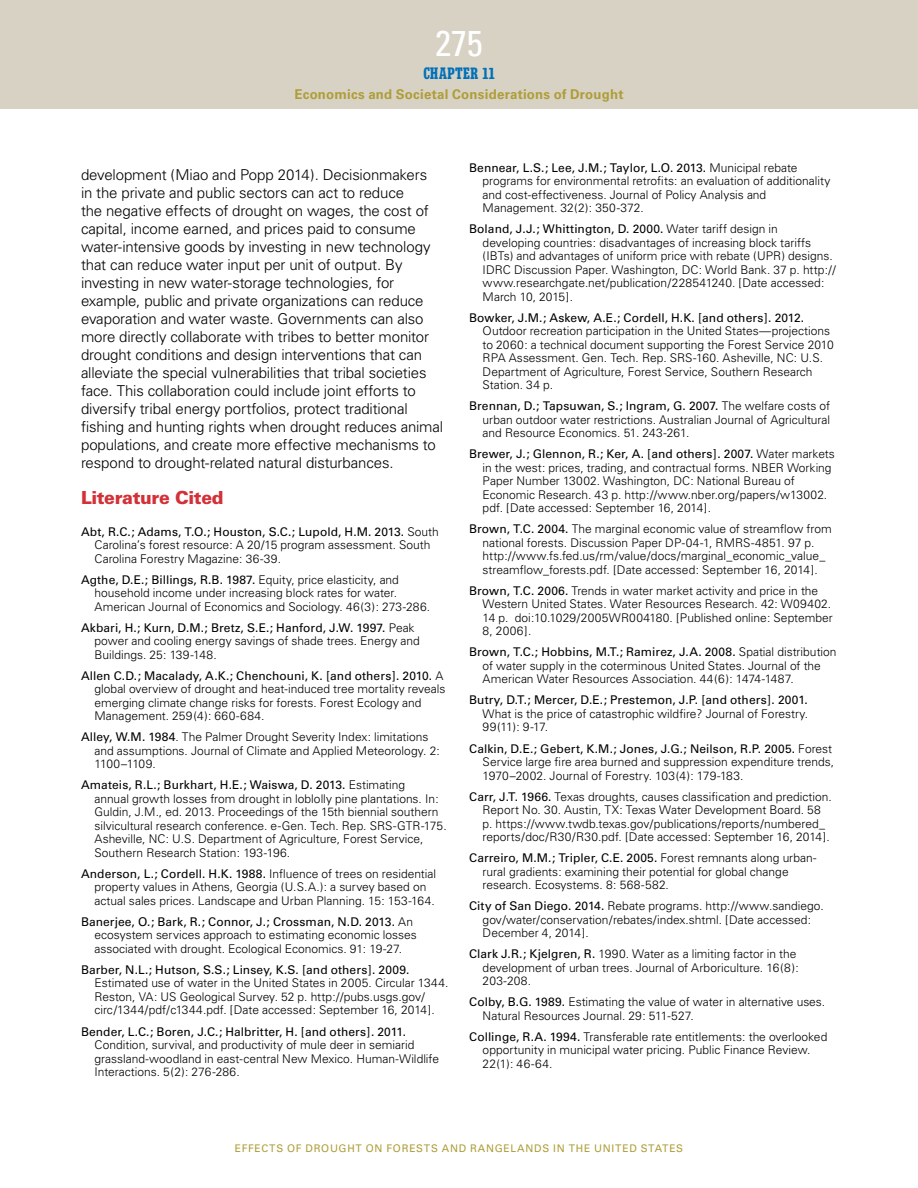
<style>
.page{position:relative;width:918px;height:1188px;background:#fff}
.page>*{position:absolute;margin:0;border:0;box-sizing:border-box;transform-origin:0 0}
.t1{font:condensed 36px "Univers";color:#fff}
.head_1{font:900 18px "Univers";letter-spacing:-.02em;color:#d23138}
.t2{font:16.5px "Cutright WF";color:#0070b9}
.text{font:300 15px/18px "Univers";letter-spacing:-.01em;color:#000}
.t3{font:700 13.5px "Univers";letter-spacing:.015em;color:#ae9d38}
.litcites{font:300 12px/13.5px "Univers";color:#000}
.t4{font:10.5px "Univers";letter-spacing:.075em;color:#ae9d38}
.s1{font-weight:400}
</style>
<div class="page">
<div style="left:0;top:0;width:918px;height:109px;background:#d8d2c5"></div>
<h1 class="t1" style="left:435px;top:20px;width:49px">275</h1>
<h3 class="t2" style="left:423px;top:65px;width:73px">CHAPTER 11</h3>
<p class="t3" style="left:295px;top:86px;width:330px">Economics and Societal Considerations of Drought</p>
<p class="text" style="left:81px;top:166px;width:364px">development (Miao and Popp 2014). Decisionmakers<br>in the private and public sectors can act to reduce<br>the negative effects of drought on wages, the cost of capital, income earned, and prices paid to consume water-intensive goods by investing in new technology that can reduce water input per unit of output. By investing in new water-storage technologies, for example, public and private organizations can reduce evaporation and water waste. Governments can also more directly collaborate with tribes to better monitor drought conditions and design interventions that can alleviate the special vulnerabilities that tribal societies face. This collaboration could include joint efforts to diversify tribal energy portfolios, protect traditional fishing and hunting rights when drought reduces animal populations, and create more effective mechanisms to respond to drought-related natural disturbances.</p>
<h4 class="head_1" style="left:81px;top:486px;width:144px">Literature Cited</h4>
<p class="litcites" style="left:94px;top:525px;width:346px;text-indent:-14px"><span class="s1">Abt, R.C.; Adams, T.O.; Houston, S.C.; Lupold, H.M. 2013.</span> South<br>Carolina’s forest resource: A 20/15 program assessment. South<br>Carolina Forestry Magazine: 36-39.</p>
<p class="litcites" style="left:94px;top:573px;width:337px;text-indent:-14px"><span class="s1">Agthe, D.E.; Billings, R.B. 1987.</span> Equity, price elasticity, and household income under increasing block rates for water.<br>American Journal of Economics and Sociology. 46(3): 273-286.</p>
<p class="litcites" style="left:94px;top:621px;width:327px;text-indent:-14px"><span class="s1">Akbari, H.; Kurn, D.M.; Bretz, S.E.; Hanford, J.W. 1997.</span> Peak power and cooling energy savings of shade trees. Energy and<br>Buildings. 25: 139-148.</p>
<p class="litcites" style="left:94px;top:669px;width:352px;text-indent:-14px"><span class="s1">Allen C.D.; Macalady, A.K.; Chenchouni, K. [and others]. 2010.</span> A global overview of drought and heat-induced tree mortality reveals emerging climate change risks for forests. Forest Ecology and Management. 259(4): 660-684.</p>
<p class="litcites" style="left:94px;top:730px;width:347px;text-indent:-14px"><span class="s1">Alley, W.M. 1984</span>. The Palmer Drought Severity Index: limitations and assumptions. Journal of Climate and Applied Meteorology. 2:<br>1100–1109.</p>
<p class="litcites" style="left:94px;top:778px;width:354px;text-indent:-14px"><span class="s1">Amateis, R.L.; Burkhart, H.E.; Waiswa, D. 2013.</span> Estimating<br>annual growth losses from drought in loblolly pine plantations. In:<br>Guldin, J.M., ed. 2013. Proceedings of the 15th biennial southern silvicultural research conference. e-Gen. Tech. Rep. SRS-GTR-175.<br>Asheville, NC: U.S. Department of Agriculture, Forest Service, Southern Research Station: 193-196.</p>
<p class="litcites" style="left:94px;top:867px;width:343px;text-indent:-14px"><span class="s1">Anderson, L.; Cordell. H.K. 1988.</span> Influence of trees on residential property values in Athens, Georgia (U.S.A.): a survey based on actual sales prices. Landscape and Urban Planning. 15: 153-164.</p>
<p class="litcites" style="left:94px;top:915px;width:324px;text-indent:-14px"><span class="s1">Banerjee, O.; Bark, R.; Connor, J.; Crossman, N.D. 2013.</span> An ecosystem services approach to estimating economic losses associated with drought. Ecological Economics. 91: 19-27.</p>
<p class="litcites" style="left:94px;top:963px;width:356px;text-indent:-14px"><span class="s1">Barber, N.L.; Hutson, S.S.; Linsey, K.S. [and others]. 2009.<br></span>Estimated use of water in the United States in 2005. Circular 1344.<br>Reston, VA: US Geological Survey. 52 p. http://pubs.usgs.gov/ circ/1344/pdf/c1344.pdf. [Date accessed: September 16, 2014].</p>
<p class="litcites" style="left:94px;top:1025px;width:346px;text-indent:-14px"><span class="s1">Bender, L.C.; Boren, J.C.; Halbritter, H. [and others]. 2011.<br></span>Condition, survival, and productivity of mule deer in semiarid grassland-woodland in east-central New Mexico. Human-Wildlife Interactions. 5(2): 276-286.</p>
<p class="litcites" style="left:483px;top:161px;width:349px;text-indent:-14px"><span class="s1">Bennear, L.S.; Lee, J.M.; Taylor, L.O. 2013.</span> Municipal rebate programs for environmental retrofits: an evaluation of additionality and cost-effectiveness. Journal of Policy Analysis and Management. 32(2): 350-372.</p>
<p class="litcites" style="left:483px;top:222px;width:355px;text-indent:-14px"><span class="s1">Boland, J.J.; Whittington, D. 2000.</span> Water tariff design in developing countries: disadvantages of increasing block tariffs (IBTs) and advantages of uniform price with rebate (UPR) designs.<br>IDRC Discussion Paper. Washington, DC: World Bank. 37 p. http:// www.researchgate.net/publication/228541240. [Date accessed:<br>March 10, 2015].</p>
<p class="litcites" style="left:483px;top:311px;width:353px;text-indent:-14px"><span class="s1">Bowker, J.M.; Askew, A.E.; Cordell, H.K. [and others]. 2012.<br></span>Outdoor recreation participation in the United States—projections to 2060: a technical document supporting the Forest Service 2010<br>RPA Assessment. Gen. Tech. Rep. SRS-160. Asheville, NC: U.S.<br>Department of Agriculture, Forest Service, Southern Research Station. 34 p.</p>
<p class="litcites" style="left:483px;top:399px;width:349px;text-align:justify;text-indent:-14px"><span class="s1">Brennan, D.; Tapsuwan, S.; Ingram, G. 2007.</span> The welfare costs of urban outdoor water restrictions. Australian Journal of Agricultural and Resource Economics. 51. 243-261.</p>
<p class="litcites" style="left:483px;top:447px;width:354px;text-indent:-14px"><span class="s1">Brewer, J.; Glennon, R.; Ker, A. [and others]. 2007.</span> Water markets in the west: prices, trading, and contractual forms. NBER Working Paper Number 13002. Washington, DC: National Bureau of Economic Research. 43 p. http://www.nber.org/papers/w13002. pdf. [Date accessed: September 16, 2014].</p>
<p class="litcites" style="left:469px;top:522px;width:364px;text-align:center"><span class="s1">Brown, T.C. 2004.</span> The marginal economic value of streamflow from national forests. Discussion Paper DP-04-1, RMRS-4851. 97 p. http://www.fs.fed.us/rm/value/docs/marginal_economic_value_ streamflow_forests.pdf. [Date accessed: September 16, 2014].</p>
<p class="litcites" style="left:483px;top:584px;width:352px;text-indent:-14px"><span class="s1">Brown, T.C. 2006.</span> Trends in water market activity and price in the Western United States. Water Resources Research. 42: W09402.<br>14 p. doi:10.1029/2005WR004180. [Published online: September 8, 2006].</p>
<p class="litcites" style="left:483px;top:645px;width:356px;text-indent:-14px"><span class="s1">Brown, T.C.; Hobbins, M.T.; Ramirez, J.A. 2008.</span> Spatial distribution of water supply in the coterminous United States. Journal of the<br>American Water Resources Association. 44(6): 1474-1487.</p>
<p class="litcites" style="left:483px;top:694px;width:327px;text-align:justify;text-indent:-14px"><span class="s1">Butry, D.T.; Mercer, D.E.; Prestemon, J.P. [and others]. 2001.<br></span>What is the price of catastrophic wildfire? Journal of Forestry.<br>99(11): 9-17.</p>
<p class="litcites" style="left:483px;top:742px;width:353px;text-indent:-14px"><span class="s1">Calkin, D.E.; Gebert, K.M.; Jones, J.G.; Neilson, R.P. 2005.</span> Forest<br>Service large fire area burned and suppression expenditure trends,<br>1970–2002. Journal of Forestry. 103(4): 179-183.</p>
<p class="litcites" style="left:483px;top:790px;width:351px;text-indent:-14px"><span class="s1">Carr, J.T. 1966.</span> Texas droughts, causes classification and prediction.<br>Report No. 30. Austin, TX: Texas Water Development Board. 58 p. https://www.twdb.texas.gov/publications/reports/numbered_ reports/doc/R30/R30.pdf. [Date accessed: September 16, 2014].</p>
<p class="litcites" style="left:483px;top:851px;width:335px;text-indent:-14px"><span class="s1">Carreiro, M.M.; Tripler, C.E. 2005.</span> Forest remnants along urban&shy;rural gradients: examining their potential for global change research. Ecosystems. 8: 568-582.</p>
<p class="litcites" style="left:483px;top:899px;width:343px;text-indent:-14px"><span class="s1">City of San Diego. 2014.</span> Rebate programs. http://www.sandiego. gov/water/conservation/rebates/index.shtml. [Date accessed:<br>December 4, 2014].</p>
<p class="litcites" style="left:483px;top:947px;width:318px;text-indent:-14px"><span class="s1">Clark J.R.; Kjelgren, R.</span> 1990. Water as a limiting factor in the development of urban trees. Journal of Arboriculture. 16(8):<br>203-208.</p>
<p class="litcites" style="left:483px;top:995px;width:344px;text-indent:-14px"><span class="s1">Colby, B.G. 1989.</span> Estimating the value of water in alternative uses.<br>Natural Resources Journal. 29: 511-527.</p>
<p class="litcites" style="left:483px;top:1030px;width:346px;text-indent:-14px"><span class="s1">Collinge, R.A. 1994.</span> Transferable rate entitlements: the overlooked opportunity in municipal water pricing. Public Finance Review.<br>22(1): 46-64.</p>
<p class="t4" style="left:235px;top:1142px;width:450px">EFFECTS OF DROUGHT ON FORESTS AND RANGELANDS IN THE UNITED STATES</p>
</div>
